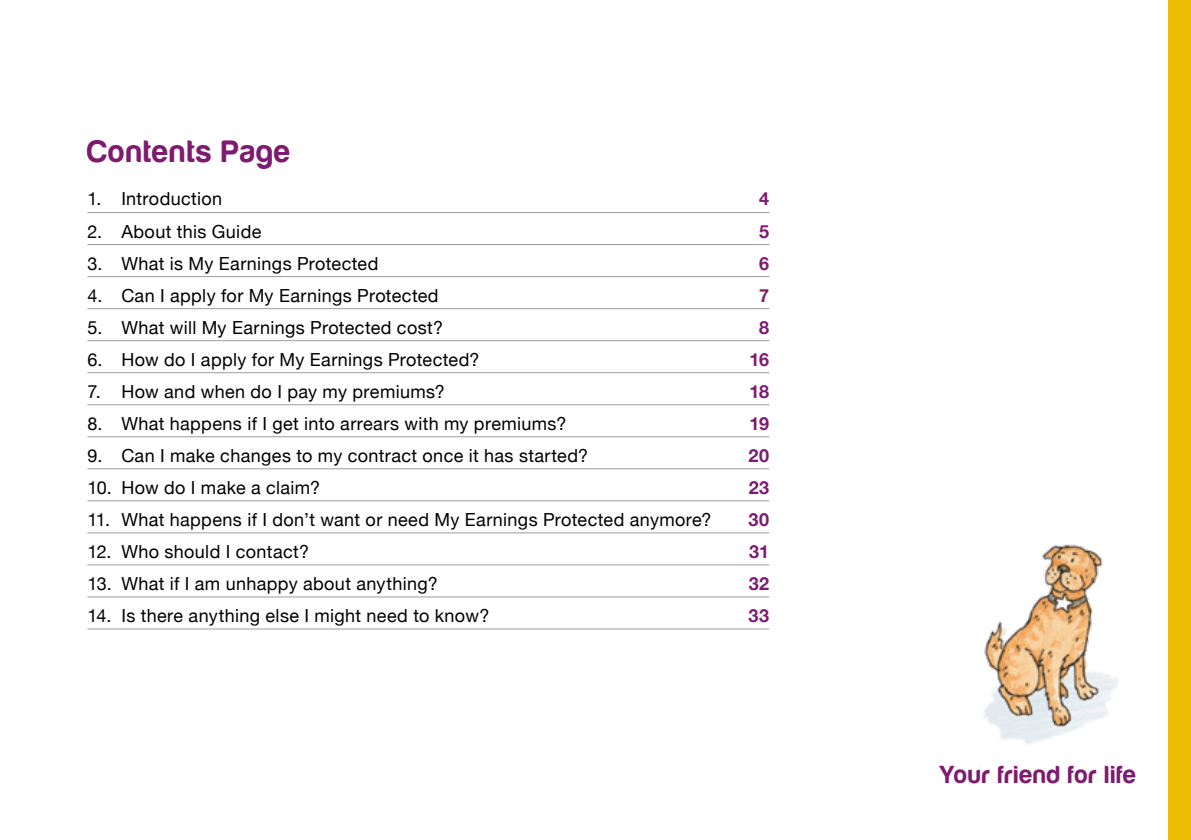
<style>
.page{position:relative;width:1191px;height:840px;background:#fff}
.page>*{position:absolute;margin:0;border:0;box-sizing:border-box;transform-origin:0 0}
.t1{font:32px "Harabara";letter-spacing:.055em;color:#7e1b70}
.t2{font:25.6px "Harabara";letter-spacing:.055em;color:#7e1b70}
.t3{font:18px "Helvetica Neue";letter-spacing:.02em;color:#000}
.t4{font:700 18px "Helvetica Neue";letter-spacing:.03em;color:#7e1b70}
</style>
<div class="page">
<hr style="left:87px;top:212px;width:682px;height:1px;background:#9d9d9c">
<hr style="left:87px;top:244px;width:682px;height:1px;background:#9d9d9c">
<hr style="left:87px;top:276px;width:682px;height:1px;background:#9d9d9c">
<hr style="left:87px;top:308px;width:682px;height:1px;background:#9d9d9c">
<hr style="left:87px;top:340px;width:682px;height:1px;background:#9d9d9c">
<hr style="left:87px;top:372px;width:682px;height:1px;background:#9d9d9c">
<hr style="left:87px;top:404px;width:682px;height:1px;background:#9d9d9c">
<hr style="left:87px;top:436px;width:682px;height:1px;background:#9d9d9c">
<hr style="left:87px;top:468px;width:682px;height:1px;background:#9d9d9c">
<hr style="left:87px;top:500px;width:682px;height:1px;background:#9d9d9c">
<hr style="left:87px;top:532px;width:682px;height:1px;background:#9d9d9c">
<hr style="left:87px;top:564px;width:682px;height:1px;background:#9d9d9c">
<hr style="left:87px;top:596px;width:682px;height:1px;background:#9d9d9c">
<hr style="left:87px;top:628px;width:682px;height:1px;background:#9d9d9c">
<div style="left:1168px;top:0;width:23px;height:839px;background:#ebbc00"></div>
<img style="left:983px;top:544px;width:136px;height:200px">
<h1 class="t1" style="left:87px;top:135px;width:204px">Contents Page</h1>
<p class="t3" style="left:87px;top:186px;width:136px">1. Introduction</p>
<p class="t4" style="left:759px;top:185px;width:12px">4</p>
<p class="t3" style="left:87px;top:218px;width:176px">2. About this Guide</p>
<p class="t4" style="left:759px;top:217px;width:12px">5</p>
<p class="t3" style="left:87px;top:250px;width:293px">3. What is My Earnings Protected</p>
<p class="t4" style="left:759px;top:249px;width:12px">6</p>
<p class="t3" style="left:87px;top:282px;width:353px">4. Can I apply for My Earnings Protected</p>
<p class="t4" style="left:759px;top:281px;width:12px">7</p>
<p class="t3" style="left:87px;top:314px;width:357px">5. What will My Earnings Protected cost?</p>
<p class="t4" style="left:759px;top:313px;width:12px">8</p>
<p class="t3" style="left:87px;top:346px;width:393px">6. How do I apply for My Earnings Protected?</p>
<p class="t4" style="left:749px;top:345px;width:21px">16</p>
<p class="t3" style="left:87px;top:378px;width:359px">7. How and when do I pay my premiums?</p>
<p class="t4" style="left:749px;top:377px;width:21px">18</p>
<p class="t3" style="left:87px;top:410px;width:480px">8. What happens if I get into arrears with my premiums?</p>
<p class="t4" style="left:749px;top:409px;width:21px">19</p>
<p class="t3" style="left:87px;top:442px;width:502px">9. Can I make changes to my contract once it has started?</p>
<p class="t4" style="left:748px;top:441px;width:22px">20</p>
<p class="t3" style="left:87px;top:474px;width:234px">10. How do I make a claim?</p>
<p class="t4" style="left:748px;top:473px;width:22px">23</p>
<p class="t3" style="left:87px;top:506px;width:625px">11. What happens if I don’t want or need My Earnings Protected anymore?</p>
<p class="t4" style="left:748px;top:505px;width:22px">30</p>
<p class="t3" style="left:87px;top:538px;width:223px">12. Who should I contact?</p>
<p class="t4" style="left:749px;top:537px;width:22px">31</p>
<p class="t3" style="left:87px;top:570px;width:352px">13. What if I am unhappy about anything?</p>
<p class="t4" style="left:748px;top:569px;width:22px">32</p>
<p class="t3" style="left:87px;top:602px;width:403px">14. Is there anything else I might need to know?</p>
<p class="t4" style="left:748px;top:601px;width:22px">33</p>
<h2 class="t2" style="left:939px;top:761px;width:198px">Your friend for life</h2>
</div>
